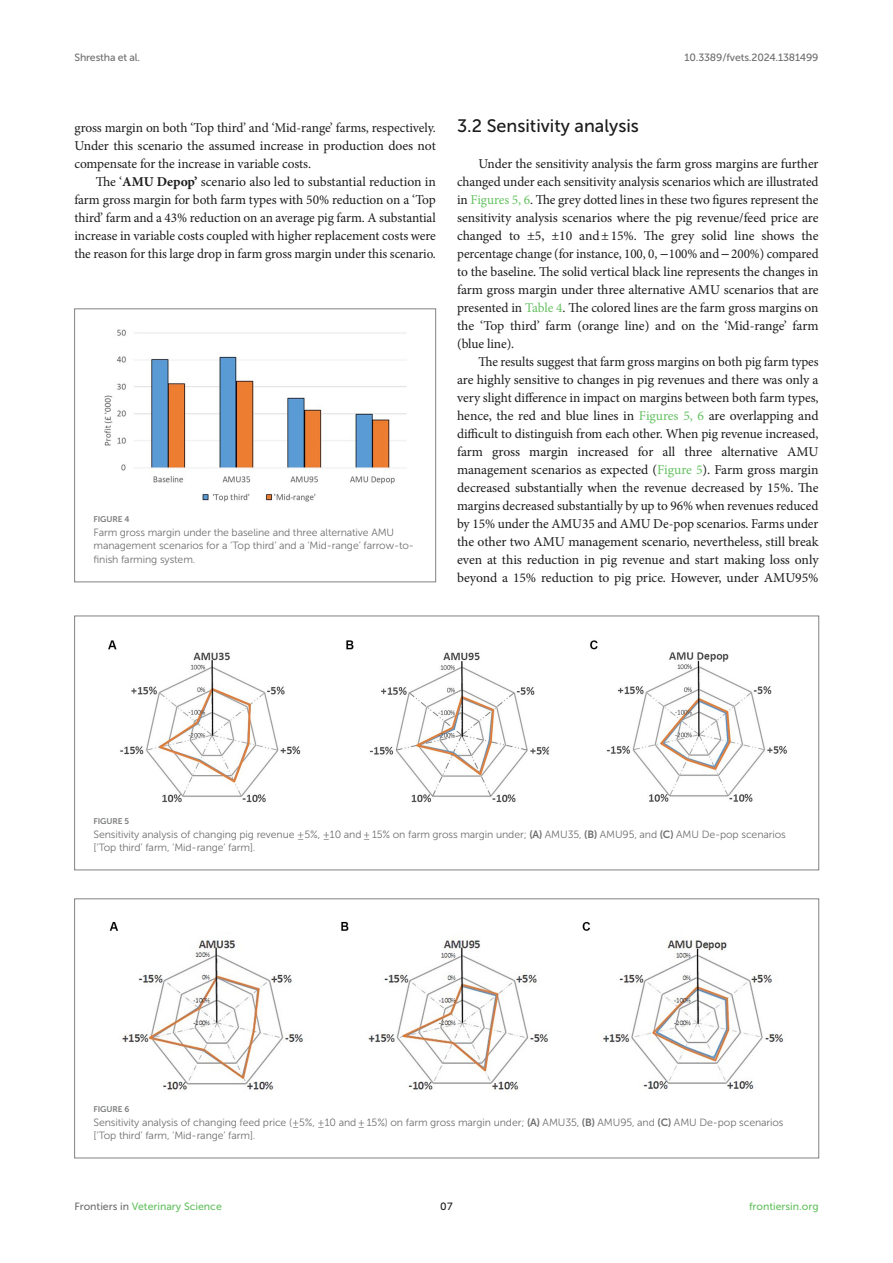
<style>
.page{position:relative;width:893px;height:1263px;background:#fff}
.page>*{position:absolute;margin:0;border:0;box-sizing:border-box;transform-origin:0 0}
.HEAD_2{font:18px "Museo Sans 500";color:#1b1c1b}
.TEXT{font:13.5px/18px "Minion Pro";letter-spacing:-.005em;color:#1b1c1b;text-align:justify}
.TEXT_FLUSH{font:13.5px/18px "Minion Pro";letter-spacing:-.01em;color:#1b1c1b;text-align:justify}
.FIG_LEG{font:10.5px/13.5px "Museo Sans 300";letter-spacing:-.01em;color:#706f70}
.t1{font:10.5px "Museo Sans 500";color:#65c161}
.t2{font:10.5px "Museo Sans 500";letter-spacing:-.015em;color:#706f70}
.t3{font:10.5px "Museo Sans 500";color:#1b1c1b}
.FIG_HD{font:8.25px "Museo Sans 700";letter-spacing:-.01em;color:#7e7f7f}
.s1{font-weight:700}
.s2{color:#65c161}
.s3{font-family:"STIX General"}
.s4{font-family:"Museo Sans 700"}
.s5{color:#706f70}
</style>
<div class="page">
<img style="left:104px;top:329px;width:303px;height:173px">
<div style="left:74px;top:309px;width:362px;height:273px;border:1px solid #808285"></div>
<img style="left:108px;top:640px;width:679px;height:163px">
<div style="left:74px;top:616px;width:745px;height:254px;border:1px solid #808285"></div>
<img style="left:109px;top:921px;width:675px;height:171px">
<p class="t2" style="left:74px;top:51px;width:67px">Shrestha et al.</p>
<p class="t2" style="left:685px;top:51px;width:135px">10.3389/fvets.2024.1381499</p>
<p class="TEXT" style="left:74px;top:119px;width:363px">gross margin on both ‘Top third’ and ‘Mid-range’ farms, respectively.<br>Under this scenario the assumed increase in production does not compensate for the increase in variable costs.</p>
<p class="TEXT" style="left:74px;top:173px;width:363px;text-indent:21px">The ‘<span class="s1">AMU Depop’</span> scenario also led to substantial reduction in farm gross margin for both farm types with 50% reduction on a ‘Top third’ farm and a 43% reduction on an average pig farm. A substantial increase in variable costs coupled with higher replacement costs were the reason for this large drop in farm gross margin under this scenario.</p>
<p class="FIG_HD" style="left:94px;top:515px;width:37px">FIGURE 4</p>
<p class="FIG_LEG" style="left:94px;top:526px;width:322px">Farm gross margin under the baseline and three alternative AMU management scenarios for a ‘Top third’ and a ‘Mid-range’ farrow-to&shy;finish farming system.</p>
<p class="HEAD_2" style="left:457px;top:116px;width:183px">3.2 Sensitivity analysis</p>
<p class="TEXT_FLUSH" style="left:457px;top:155px;width:363px;text-indent:21px">Under the sensitivity analysis the farm gross margins are further changed under each sensitivity analysis scenarios which are illustrated in <span class="s2">Figures 5, 6</span>. The grey dotted lines in these two figures represent the sensitivity analysis scenarios where the pig revenue/feed price are changed to ±5, ±10 and±15%. The grey solid line shows the percentage change (for instance, 100, 0, <span class="s3">−</span>100% and<span class="s3">−</span>200%) compared to the baseline. The solid vertical black line represents the changes in farm gross margin under three alternative AMU scenarios that are presented in <span class="s2">Table 4</span>. The colored lines are the farm gross margins on the ‘Top third’ farm (orange line) and on the ‘Mid-range’ farm (blue line).</p>
<p class="TEXT" style="left:457px;top:353px;width:363px;text-indent:21px">The results suggest that farm gross margins on both pig farm types are highly sensitive to changes in pig revenues and there was only a very slight difference in impact on margins between both farm types, hence, the red and blue lines in <span class="s2">Figures 5, 6</span> are overlapping and difficult to distinguish from each other. When pig revenue increased, farm gross margin increased for all three alternative AMU management scenarios as expected (<span class="s2">Figure 5</span>). Farm gross margin decreased substantially when the revenue decreased by 15%. The margins decreased substantially by up to 96% when revenues reduced by 15% under the AMU35 and AMU De-pop scenarios. Farms under the other two AMU management scenario, nevertheless, still break even at this reduction in pig revenue and start making loss only beyond a 15% reduction to pig price. However, under AMU95%</p>
<p class="FIG_HD" style="left:94px;top:816px;width:37px">FIGURE 5</p>
<p class="FIG_LEG" style="left:94px;top:827px;width:694px">Sensitivity analysis of changing pig revenue ±5%, ±10 and ± 15% on farm gross margin under; <span class="s4">(A)</span> AMU35, <span class="s4">(B)</span> AMU95, and <span class="s4">(C)</span> AMU De-pop scenarios [‘Top third’ farm, ‘Mid-range’ farm].</p>
<p class="FIG_HD" style="left:94px;top:1104px;width:37px">FIGURE 6</p>
<p class="FIG_LEG" style="left:94px;top:1115px;width:691px">Sensitivity analysis of changing feed price (±5%, ±10 and ± 15%) on farm gross margin under; <span class="s4">(A)</span> AMU35, <span class="s4">(B)</span> AMU95, and <span class="s4">(C)</span> AMU De-pop scenarios [‘Top third’ farm, ‘Mid-range’ farm].</p>
<p class="t1" style="left:74px;top:1200px;width:149px"><span class="s5">Frontiers in</span> Veterinary Science</p>
<p class="t3" style="left:440px;top:1200px;width:14px">07</p>
<p class="t1" style="left:749px;top:1200px;width:71px">frontiersin.org</p>
</div>
